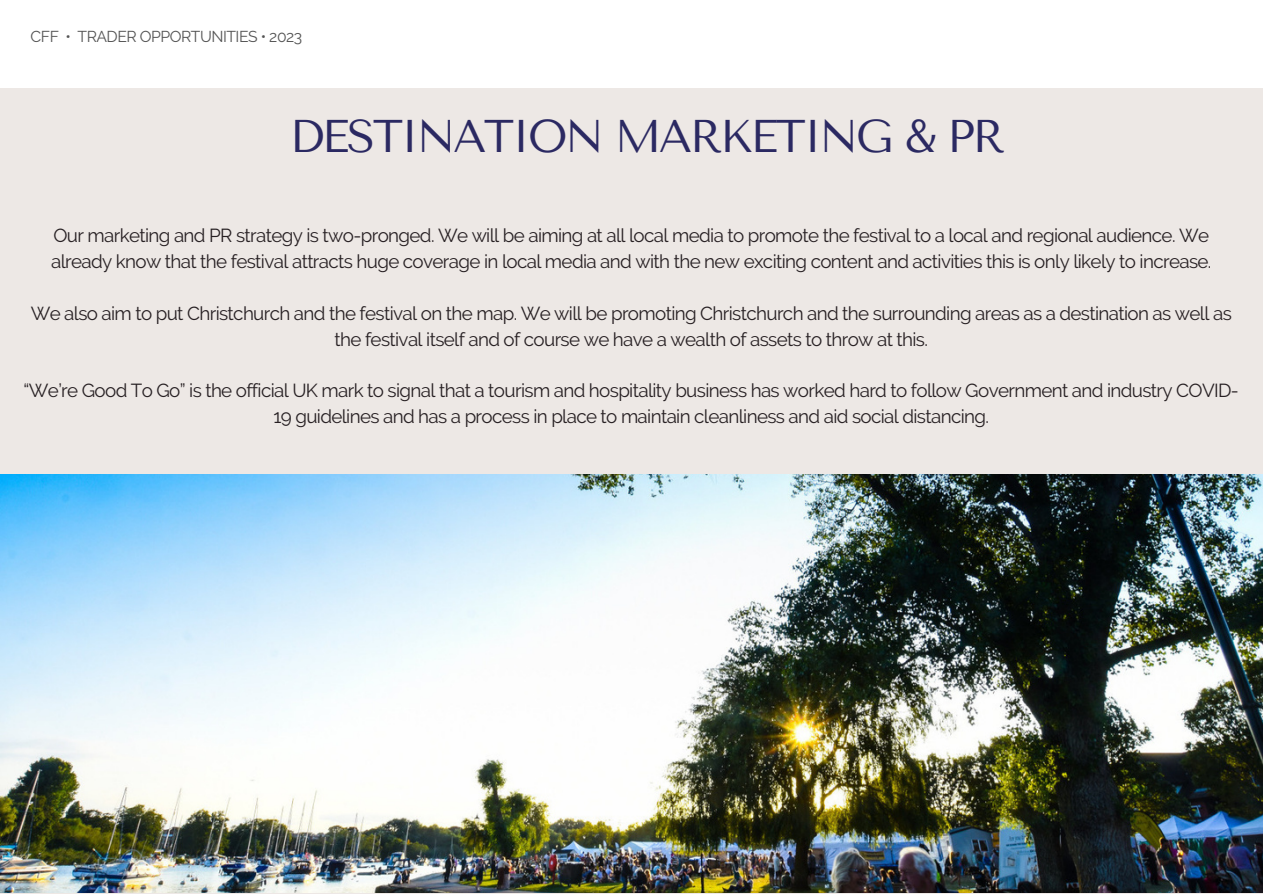
<style>
.page{position:relative;width:1263px;height:894px;background:#fff}
.page>*{position:absolute;margin:0;border:0;box-sizing:border-box;transform-origin:0 0}
.t1{font:45.6px "Tenor Sans";letter-spacing:-.055em;color:#2b2962}
.t2{font:18.75px/25.8px "Raleway";letter-spacing:-.035em;color:#272023;text-align:center}
.t3{font:15.75px "Raleway";letter-spacing:-.03em;color:#545454}
</style>
<div class="page">
<div style="left:0;top:0;width:1263px;height:893px;background:#ede8e5"></div>
<div style="left:0;top:0;width:1263px;height:88px;background:#fff"></div>
<img style="left:0;top:474px;width:1263px;height:418px">
<p class="t3" style="left:31px;top:27px;width:273px">CFF • TRADER OPPORTUNITIES • 2023</p>
<h1 class="t1" style="left:289px;top:110px;width:717px">DESTINATION MARKETING &amp; PR</h1>
<p class="t2" style="left:51px;top:222px;width:1162px;text-align:left">Our marketing and PR strategy is two-pronged. We will be aiming at all local media to promote the festival to a local and regional audience. We already know that the festival attracts huge coverage in local media and with the new exciting content and activities this is only likely to increase.</p>
<p class="t2" style="left:31px;top:300px;width:1203px">We also aim to put Christchurch and the festival on the map. We will be promoting Christchurch and the surrounding areas as a destination as well as the festival itself and of course we have a wealth of assets to throw at this.</p>
<p class="t2" style="left:24px;top:377px;width:1217px">“We’re Good To Go” is the official UK mark to signal that a tourism and hospitality business has worked hard to follow Government and industry COVID-<br>19 guidelines and has a process in place to maintain cleanliness and aid social distancing.</p>
</div>
